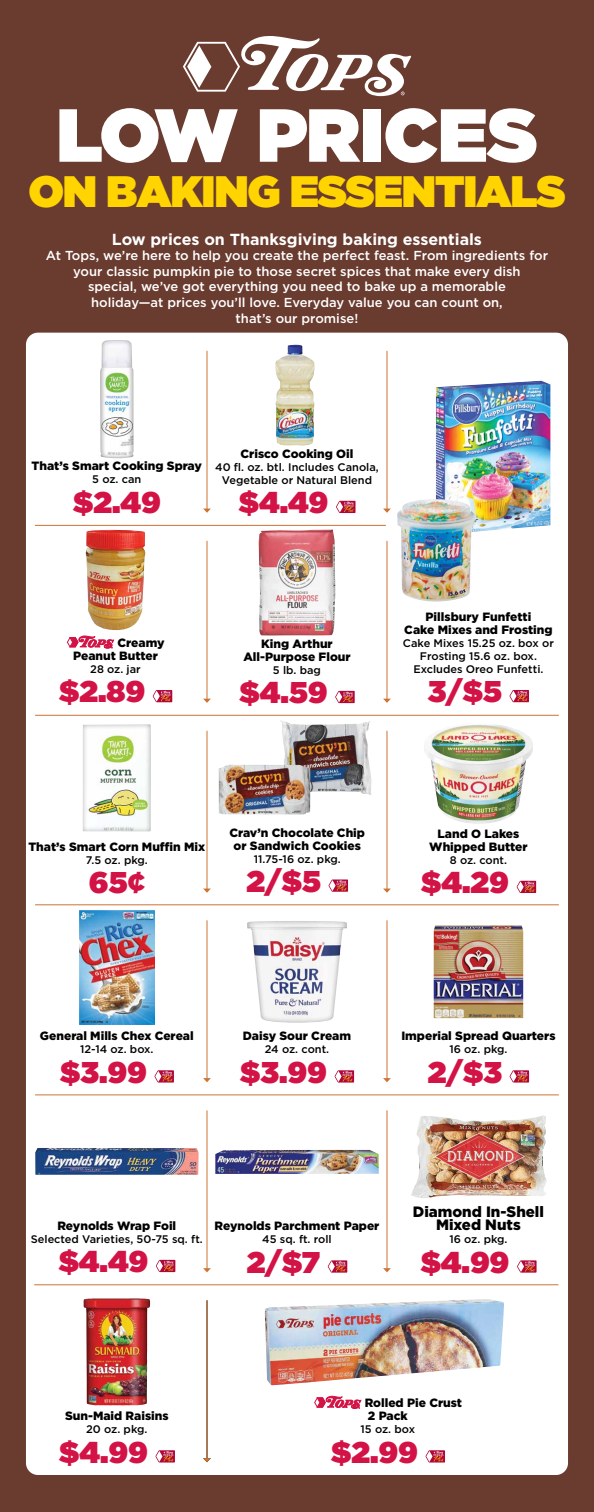
<style>
.page{position:relative;width:594px;height:1512px;background:#6a3b2f}
.page>*{position:absolute;margin:0;border:0;box-sizing:border-box;transform-origin:0 0}
.t1{font:900 75px "Gotham";color:#fff}
.t2{font:900 44px "Gotham";letter-spacing:-.025em;color:#ffd400}
.t3{font:900 30px "Gotham";letter-spacing:-.01em;color:#d31245}
.t4{font:700 16px "Gotham";color:#fff}
.t5{font:900 15px/13px "Gotham";color:#000;text-align:center}
.t6{font:500 13px/15.6px "Gotham";color:#fff;text-align:center}
.t7{font:900 12px/13px "Gotham";color:#000;text-align:center}
.t8{font:500 11px/13px "Gotham";color:#000;text-align:center}
</style>
<div class="page">
<div style="left:26px;top:333px;width:542px;height:1142px;background:#fff;border-radius:12px"></div>
<svg style="left:183px;top:36px;width:228px;height:60px"></svg>
<svg style="left:156px;top:1260px;width:19px;height:12px"></svg>
<img style="left:35px;top:1148px;width:164px;height:27px">
<svg style="left:517px;top:1260px;width:20px;height:13px"></svg>
<img style="left:411px;top:1115px;width:136px;height:83px">
<svg style="left:314px;top:1396px;width:47px;height:13px"></svg>
<img style="left:265px;top:1299px;width:239px;height:86px">
<svg style="left:336px;top:501px;width:20px;height:12px"></svg>
<img style="left:275px;top:345px;width:39px;height:100px">
<svg style="left:517px;top:881px;width:19px;height:12px"></svg>
<img style="left:424px;top:724px;width:109px;height:100px">
<svg style="left:328px;top:1260px;width:19px;height:13px"></svg>
<img style="left:215px;top:1150px;width:164px;height:24px">
<svg style="left:510px;top:1070px;width:19px;height:13px"></svg>
<img style="left:434px;top:925px;width:89px;height:93px">
<div style="left:92px;top:333px;width:50px;height:127px;background:#000;opacity:.4"></div>
<svg style="left:510px;top:690px;width:19px;height:12px"></svg>
<img style="left:436px;top:381px;width:114px;height:151px">
<img style="left:259px;top:529px;width:76px;height:106px">
<svg style="left:155px;top:1070px;width:19px;height:13px"></svg>
<img style="left:80px;top:910px;width:74px;height:115px">
<div style="left:239px;top:914px;width:117px;height:110px;background:#000;opacity:.4"></div>
<div style="left:69px;top:717px;width:96px;height:116px;background:#000;opacity:.4"></div>
<svg style="left:67px;top:636px;width:47px;height:13px"></svg>
<svg style="left:153px;top:690px;width:19px;height:12px"></svg>
<img style="left:86px;top:530px;width:59px;height:100px">
<img style="left:397px;top:499px;width:78px;height:103px">
<svg style="left:329px;top:880px;width:19px;height:12px"></svg>
<img style="left:280px;top:720px;width:91px;height:75px">
<img style="left:219px;top:765px;width:91px;height:49px">
<img style="left:84px;top:1298px;width:66px;height:107px">
<hr style="left:207px;top:1300px;width:1px;height:159px;background:#cd7333">
<svg style="left:203px;top:1458px;width:8px;height:4px"></svg>
<hr style="left:207px;top:1110px;width:1px;height:159px;background:#cd7333">
<svg style="left:203px;top:1268px;width:8px;height:4px"></svg>
<hr style="left:386px;top:1110px;width:1px;height:159px;background:#cd7333">
<svg style="left:383px;top:1268px;width:8px;height:4px"></svg>
<hr style="left:207px;top:541px;width:1px;height:158px;background:#cd7333">
<svg style="left:203px;top:699px;width:8px;height:4px"></svg>
<hr style="left:386px;top:541px;width:1px;height:158px;background:#cd7333">
<svg style="left:383px;top:699px;width:8px;height:4px"></svg>
<hr style="left:207px;top:920px;width:1px;height:159px;background:#cd7333">
<svg style="left:203px;top:1078px;width:8px;height:4px"></svg>
<hr style="left:386px;top:920px;width:1px;height:159px;background:#cd7333">
<svg style="left:383px;top:1078px;width:8px;height:4px"></svg>
<hr style="left:207px;top:351px;width:1px;height:158px;background:#cd7333">
<svg style="left:203px;top:509px;width:8px;height:4px"></svg>
<hr style="left:386px;top:351px;width:1px;height:158px;background:#cd7333">
<svg style="left:383px;top:509px;width:8px;height:4px"></svg>
<hr style="left:207px;top:731px;width:1px;height:158px;background:#cd7333">
<svg style="left:203px;top:889px;width:8px;height:4px"></svg>
<hr style="left:386px;top:731px;width:1px;height:158px;background:#cd7333">
<svg style="left:383px;top:889px;width:8px;height:4px"></svg>
<hr style="left:35px;top:715px;width:524px;height:1px;background:#cd7333">
<hr style="left:35px;top:1094px;width:524px;height:1px;background:#cd7333">
<hr style="left:35px;top:525px;width:351px;height:1px;background:#cd7333">
<hr style="left:34px;top:1284px;width:524px;height:1px;background:#cd7333">
<hr style="left:35px;top:904px;width:524px;height:1px;background:#cd7333">
<svg style="left:335px;top:691px;width:20px;height:12px"></svg>
<svg style="left:156px;top:1450px;width:19px;height:13px"></svg>
<svg style="left:426px;top:1450px;width:19px;height:13px"></svg>
<svg style="left:335px;top:1070px;width:19px;height:13px"></svg>
<h1 class="t1" style="left:56px;top:81px;width:483px">LOW PRICES</h1>
<h2 class="t2" style="left:28px;top:159px;width:539px">ON BAKING ESSENTIALS</h2>
<h3 class="t4" style="left:112px;top:228px;width:372px">Low prices on Thanksgiving baking essentials</h3>
<p class="t6" style="left:46px;top:248px;width:504px">At Tops, we’re here to help you create the perfect feast. From ingredients for your classic pumpkin pie to those secret spices that make every dish<br>special, we’ve got everything you need to bake up a memorable<br>holiday—at prices you’ll love. Everyday value you can count on,<br>that’s our promise!</p>
<p class="t7" style="left:32px;top:460px;width:172px">That’s Smart Cooking Spray</p>
<p class="t8" style="left:92px;top:473px;width:51px">5 oz. can</p>
<h3 class="t3" style="left:73px;top:480px;width:90px">$2.49</h3>
<p class="t7" style="left:240px;top:447px;width:115px">Crisco Cooking Oil</p>
<p class="t8" style="left:215px;top:460px;width:165px">40 fl. oz. btl. Includes Canola,<br>Vegetable or Natural Blend</p>
<h3 class="t3" style="left:239px;top:481px;width:91px">$4.49</h3>
<p class="t7" style="left:73px;top:636px;width:93px;text-align:left;text-indent:44px">Creamy<br>Peanut Butter</p>
<p class="t8" style="left:90px;top:663px;width:52px">28 oz. jar</p>
<h3 class="t3" style="left:59px;top:670px;width:88px">$2.89</h3>
<p class="t7" style="left:243px;top:637px;width:109px">King Arthur<br>All-Purpose Flour</p>
<p class="t8" style="left:273px;top:663px;width:50px">5 lb. bag</p>
<h3 class="t3" style="left:239px;top:671px;width:90px">$4.59</h3>
<p class="t7" style="left:404px;top:610px;width:150px">Pillsbury Funfetti<br>Cake Mixes and Frosting</p>
<p class="t8" style="left:403px;top:636px;width:152px">Cake Mixes 15.25 oz. box or<br>Frosting 15.6 oz. box.<br>Excludes Oreo Funfetti.</p>
<h3 class="t3" style="left:428px;top:670px;width:76px">3/$5</h3>
<p class="t7" style="left:28px;top:840px;width:178px">That’s Smart Corn Muffin Mix</p>
<p class="t8" style="left:86px;top:853px;width:63px">7.5 oz. pkg.</p>
<h3 class="t3" style="left:89px;top:861px;width:57px">65¢</h3>
<p class="t7" style="left:230px;top:826px;width:137px">Crav’n Chocolate Chip or Sandwich Cookies</p>
<p class="t8" style="left:254px;top:852px;width:89px">11.75-16 oz. pkg.</p>
<h3 class="t3" style="left:247px;top:860px;width:76px">2/$5</h3>
<p class="t7" style="left:429px;top:827px;width:100px">Land O Lakes<br>Whipped Butter</p>
<p class="t8" style="left:450px;top:853px;width:59px">8 oz. cont.</p>
<h3 class="t3" style="left:421px;top:861px;width:90px">$4.29</h3>
<p class="t7" style="left:40px;top:1029px;width:155px">General Mills Chex Cereal</p>
<p class="t8" style="left:80px;top:1043px;width:75px">12-14 oz. box.</p>
<h3 class="t3" style="left:60px;top:1050px;width:89px">$3.99</h3>
<p class="t7" style="left:243px;top:1029px;width:110px">Daisy Sour Cream</p>
<p class="t8" style="left:265px;top:1043px;width:66px">24 oz. cont.</p>
<h3 class="t3" style="left:240px;top:1050px;width:89px">$3.99</h3>
<p class="t7" style="left:401px;top:1029px;width:156px">Imperial Spread Quarters</p>
<p class="t8" style="left:449px;top:1043px;width:60px">16 oz. pkg.</p>
<h3 class="t3" style="left:428px;top:1050px;width:76px">2/$3</h3>
<p class="t7" style="left:57px;top:1219px;width:120px">Reynolds Wrap Foil</p>
<p class="t8" style="left:31px;top:1232px;width:173px">Selected Varieties, 50-75 sq. ft.</p>
<h3 class="t3" style="left:58px;top:1240px;width:91px">$4.49</h3>
<p class="t7" style="left:215px;top:1220px;width:166px">Reynolds Parchment Paper</p>
<p class="t8" style="left:262px;top:1233px;width:71px">45 sq. ft. roll</p>
<h3 class="t3" style="left:247px;top:1241px;width:75px">2/$7</h3>
<p class="t5" style="left:413px;top:1205px;width:133px">Diamond In-Shell<br>Mixed Nuts</p>
<p class="t8" style="left:449px;top:1233px;width:60px">16 oz. pkg.</p>
<h3 class="t3" style="left:420px;top:1241px;width:91px">$4.99</h3>
<p class="t7" style="left:65px;top:1409px;width:105px">Sun-Maid Raisins</p>
<p class="t8" style="left:86px;top:1423px;width:63px">20 oz. pkg.</p>
<p class="t7" style="left:365px;top:1396px;width:99px;text-align:left">Rolled Pie Crust<br>2 Pack</p>
<p class="t8" style="left:361px;top:1423px;width:56px">15 oz. box</p>
<h3 class="t3" style="left:59px;top:1430px;width:91px">$4.99</h3>
<h3 class="t3" style="left:331px;top:1430px;width:89px">$2.99</h3>
</div>
